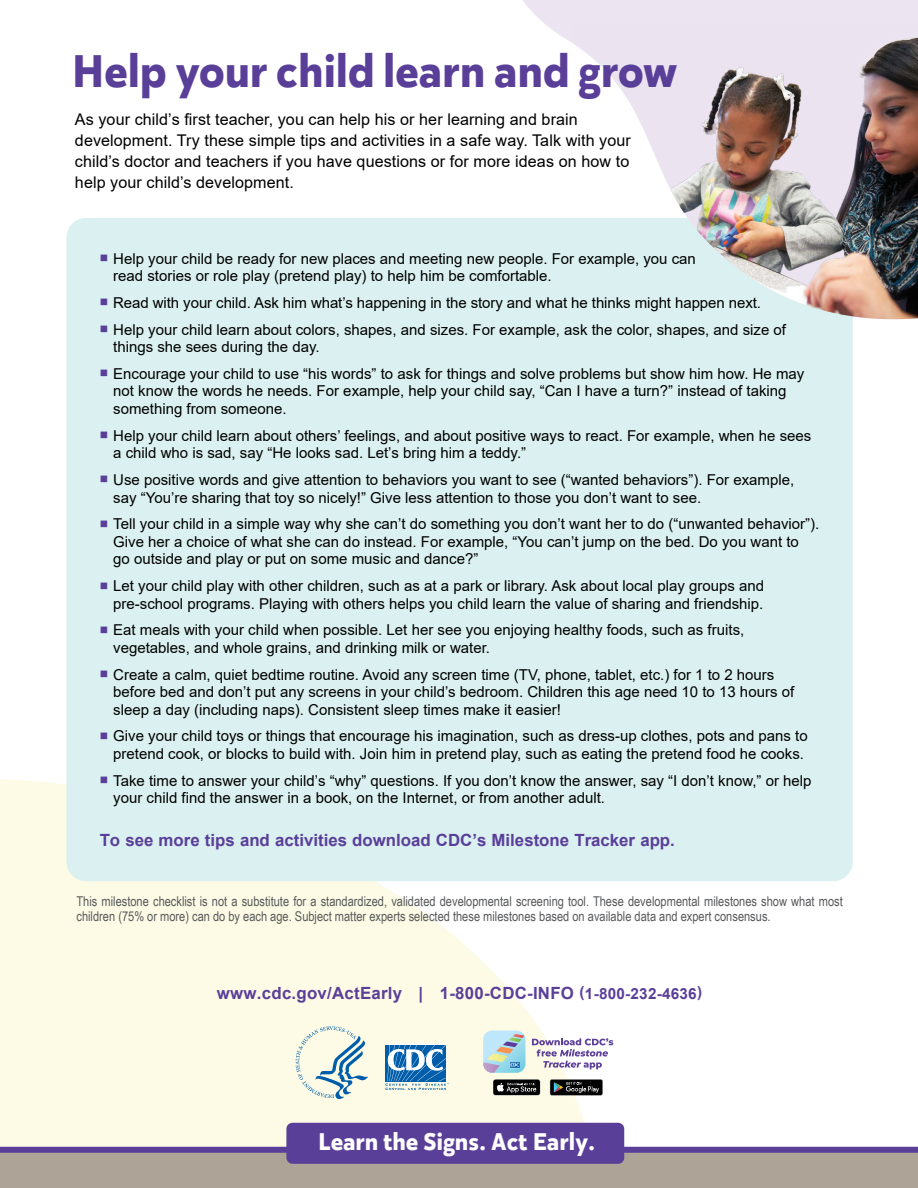
<style>
.page{position:relative;width:918px;height:1188px;background:#fff}
.page>*{position:absolute;margin:0;border:0;box-sizing:border-box;transform-origin:0 0}
.t1{font:700 45.75px "Karu";letter-spacing:.02em;color:#5a3f99}
.t2{font:700 24.15px "Karu";letter-spacing:.02em;color:#fff}
.t3{font:700 16.8px "Arial";color:#5a3f99}
.t4{font:16.2px/21px "Arial";letter-spacing:.005em;color:#000}
.t5{font:700 15.3px "Arial";letter-spacing:.015em;color:#5a3f99}
.t6{font:15px/17.7px "Arial";color:#000}
.t7{font:13.5px/15px "Arial Narrow";color:#58595b}
.s1{color:#5a3f99}
.s2{font-size:16.8px}
</style>
<div class="page">
<svg style="left:0;top:779px;width:595px;height:368px;background:#fdfbe8"></svg>
<div style="left:66px;top:218px;width:787px;height:663px;background:#dbf0f0;border-radius:20px"></div>
<svg style="left:522px;top:0;width:396px;height:42px;background:#ede7f2"></svg>
<img style="left:571px;top:24px;width:347px;height:296px">
<div style="left:0;top:1151px;width:918px;height:37px;background:#ada497"></div>
<div style="left:0;top:1147px;width:918px;height:6px;background:#5a3f99"></div>
<div style="left:286px;top:1123px;width:338px;height:41px;background:#5a3f99;border-radius:6px"></div>
<svg style="left:493px;top:1079px;width:47px;height:16px"></svg>
<svg style="left:550px;top:1079px;width:53px;height:16px"></svg>
<svg style="left:483px;top:1031px;width:42px;height:42px;background:#afd0d9"></svg>
<svg style="left:532px;top:1038px;width:81px;height:31px"></svg>
<div style="left:385px;top:1044px;width:61px;height:38px;background:#fff"></div>
<svg style="left:385px;top:1045px;width:64px;height:45px"></svg>
<svg style="left:296px;top:1026px;width:72px;height:73px;background:#d4e1db"></svg>
<h2 class="t1" style="left:72px;top:39px;width:607px">Help your child learn and grow</h2>
<p class="t4" style="left:75px;top:108px;width:557px">As your child’s first teacher, you can help his or her learning and brain development. Try these simple tips and activities in a safe way. Talk with your child’s doctor and teachers if you have questions or for more ideas on how to help your child’s development.</p>
<p class="t6" style="left:113px;top:249px;width:584px;text-indent:-14px"><span class="s1">■</span> Help your child be ready for new places and meeting new people. For example, you can read stories or role play (pretend play) to help him be comfortable.</p>
<p class="t6" style="left:100px;top:294px;width:663px"><span class="s1">■</span> Read with your child. Ask him what’s happening in the story and what he thinks might happen next.</p>
<p class="t6" style="left:113px;top:320px;width:674px;text-indent:-14px"><span class="s1">■</span> Help your child learn about colors, shapes, and sizes. For example, ask the color, shapes, and size of things she sees during the day.</p>
<p class="t6" style="left:113px;top:365px;width:693px;text-indent:-14px"><span class="s1">■</span> Encourage your child to use “his words” to ask for things and solve problems but show him how. He may not know the words he needs. For example, help your child say, “Can I have a turn?” instead of taking something from someone.</p>
<p class="t6" style="left:113px;top:426px;width:700px;text-indent:-14px"><span class="s1">■</span> Help your child learn about others’ feelings, and about positive ways to react. For example, when he sees a child who is sad, say “He looks sad. Let’s bring him a teddy.”</p>
<p class="t6" style="left:113px;top:471px;width:683px;text-indent:-14px"><span class="s1">■</span> Use positive words and give attention to behaviors you want to see (“wanted behaviors”). For example, say “You’re sharing that toy so nicely!” Give less attention to those you don’t want to see.</p>
<p class="t6" style="left:113px;top:515px;width:708px;text-indent:-14px"><span class="s1">■</span> Tell your child in a simple way why she can’t do something you don’t want her to do (“unwanted behavior”).<br>Give her a choice of what she can do instead. For example, “You can’t jump on the bed. Do you want to<br>go outside and play or put on some music and dance?”</p>
<p class="t6" style="left:100px;top:577px;width:666px;text-align:right"><span class="s1">■</span> Let your child play with other children, such as at a park or library. Ask about local play groups and pre-school programs. Playing with others helps you child learn the value of sharing and friendship.</p>
<p class="t6" style="left:113px;top:621px;width:633px;text-indent:-14px"><span class="s1">■</span> Eat meals with your child when possible. Let her see you enjoying healthy foods, such as fruits, vegetables, and whole grains, and drinking milk or water.</p>
<p class="t6" style="left:113px;top:665px;width:682px;text-indent:-14px"><span class="s1">■</span> Create a calm, quiet bedtime routine. Avoid any screen time (TV, phone, tablet, etc.) for 1 to 2 hours before bed and don’t put any screens in your child’s bedroom. Children this age need 10 to 13 hours of sleep a day (including naps). Consistent sleep times make it easier!</p>
<p class="t6" style="left:100px;top:727px;width:709px;text-align:right"><span class="s1">■</span> Give your child toys or things that encourage his imagination, such as dress-up clothes, pots and pans to pretend cook, or blocks to build with. Join him in pretend play, such as eating the pretend food he cooks.</p>
<p class="t6" style="left:113px;top:771px;width:700px;text-indent:-14px"><span class="s1">■</span> Take time to answer your child’s “why” questions. If you don’t know the answer, say “I don’t know,” or help your child find the answer in a book, on the Internet, or from another adult.</p>
<p class="t3" style="left:100px;top:829px;width:577px">To see more tips and activities download CDC’s Milestone Tracker app.</p>
<p class="t7" style="left:77px;top:893px;width:768px">This milestone checklist is not a substitute for a standardized, validated developmental screening tool. These developmental milestones show what most children (75% or more) can do by each age. Subject matter experts selected these milestones based on available data and expert consensus.</p>
<p class="t3" style="left:217px;top:981px;width:208px">www.cdc.gov/ActEarly |</p>
<p class="t5" style="left:440px;top:983px;width:264px"><span class="s2">1-800-CDC-INFO</span> (1-800-232-4636)</p>
<h2 class="t2" style="left:319px;top:1125px;width:278px">Learn the Signs. Act Early.</h2>
</div>
